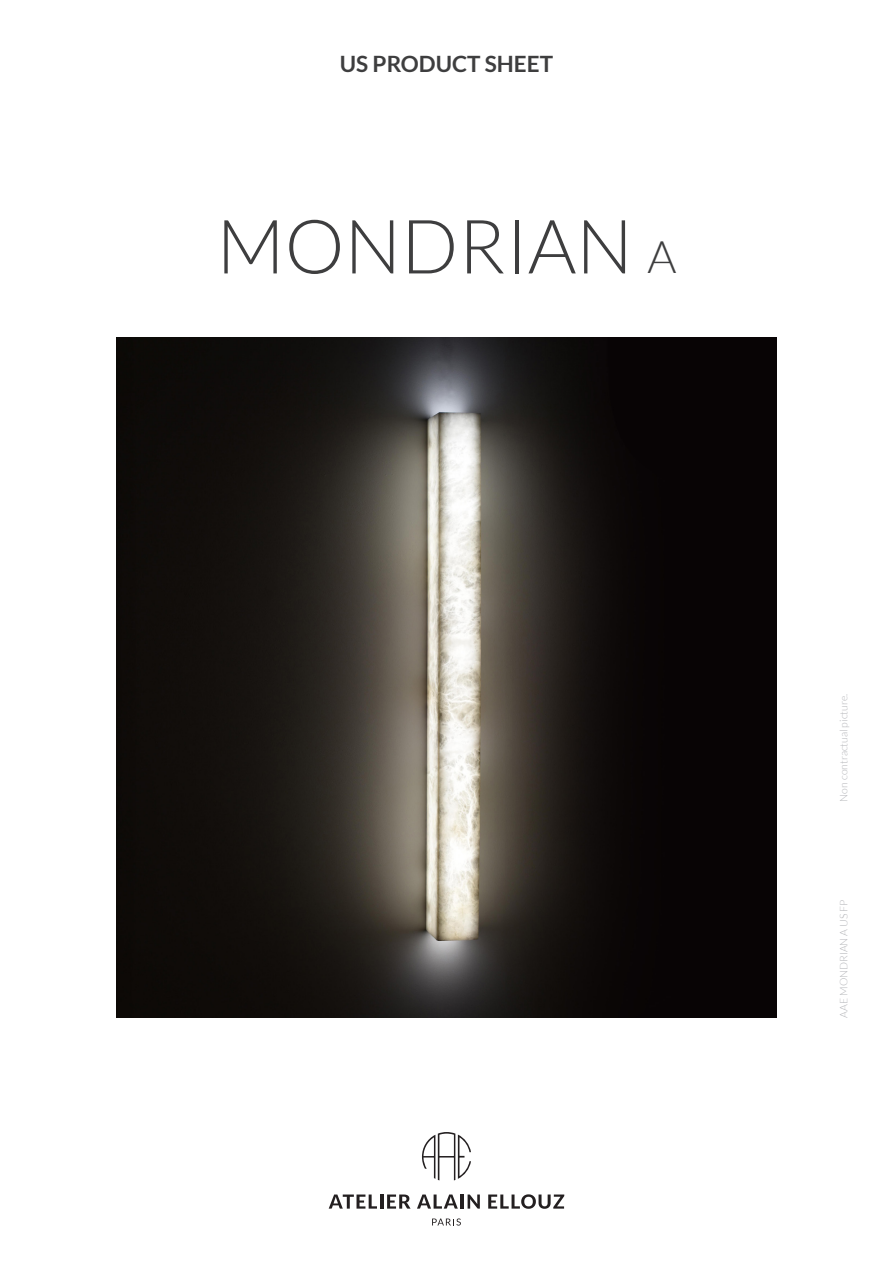
<style>
.page{position:relative;width:893px;height:1263px;background:#fff}
.page>*{position:absolute;margin:0;border:0;box-sizing:border-box;transform-origin:0 0}
.t1{font:300 75px "Lato";color:#3e3e3f}
.t2{font:700 22.5px "Lato";color:#3e3e3f}
.t3{font:300 10.5px "Lato";color:#b2b3b7}
.s1{font-size:45px}
</style>
<div class="page">
<img style="left:117px;top:337px;width:659px;height:680px">
<svg style="left:422px;top:1132px;width:49px;height:48px"></svg>
<svg style="left:329px;top:1194px;width:48px;height:14px"></svg>
<hr style="left:380px;top:1194px;width:3px;height:14px;background:#231f20">
<svg style="left:387px;top:1194px;width:23px;height:14px"></svg>
<svg style="left:417px;top:1194px;width:41px;height:14px"></svg>
<hr style="left:461px;top:1194px;width:3px;height:14px;background:#231f20">
<svg style="left:468px;top:1194px;width:12px;height:14px"></svg>
<svg style="left:488px;top:1194px;width:76px;height:15px"></svg>
<svg style="left:432px;top:1218px;width:29px;height:7px"></svg>
<p class="t2" style="left:340px;top:51px;width:215px">US PRODUCT SHEET</p>
<p class="t1" style="left:216px;top:206px;width:461px">MONDRIAN <span class="s1">A</span></p>
<p class="t3" style="left:838px;top:802px;width:109px;rotate:-90deg">Non contractual picture.</p>
<p class="t3" style="left:838px;top:1017px;width:120px;rotate:-90deg">AAE MONDRIAN A US FP</p>
</div>
